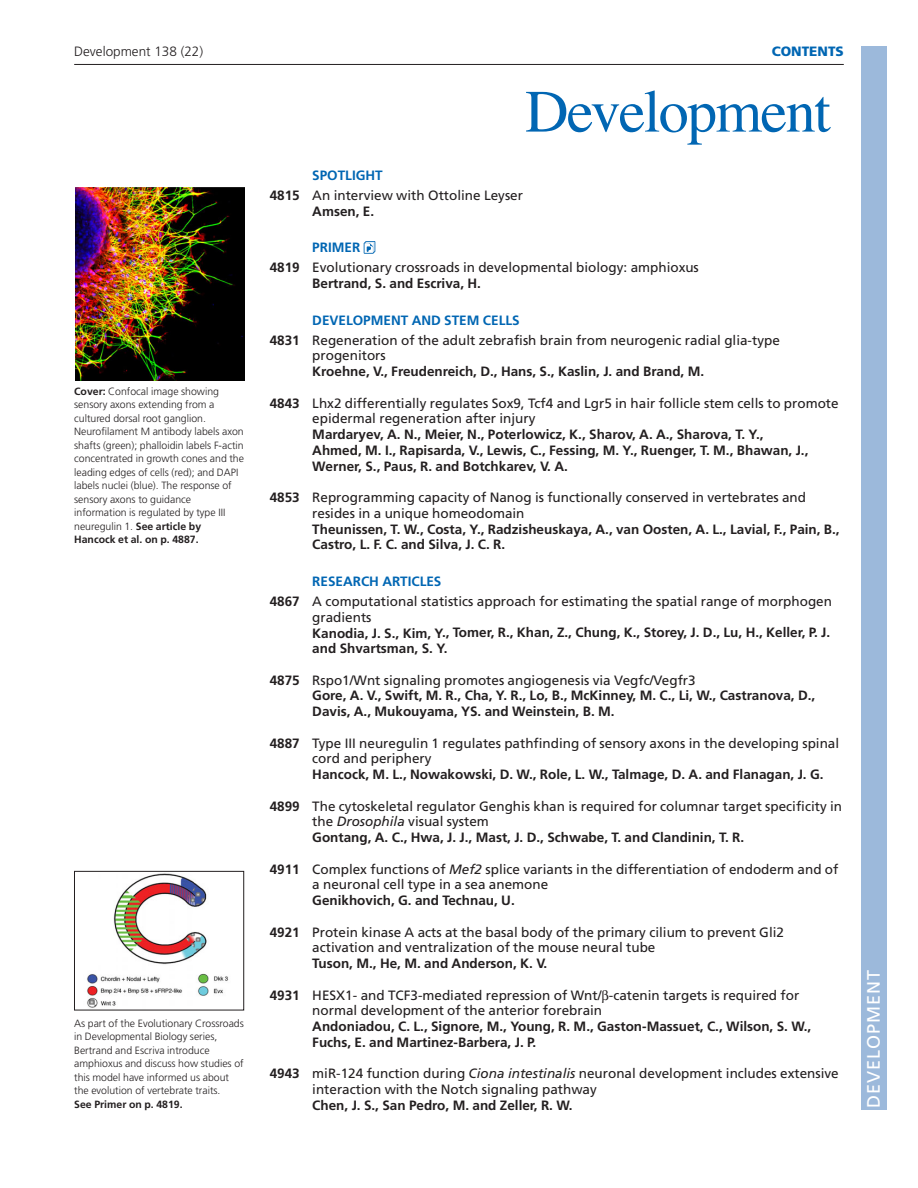
<style>
.page{position:relative;width:918px;height:1188px;background:#fff}
.page>*{position:absolute;margin:0;border:0;box-sizing:border-box;transform-origin:0 0}
.t1{font:18px "Frutiger LT Std";letter-spacing:.055em;color:#fff}
.t2{font:13.5px/15.8px "Frutiger LT Std";color:#231f20}
.t3{font:700 13.5px/15.8px "Frutiger LT Std";color:#231f20}
.t4{font:300 13.5px "Frutiger LT Std";color:#231f20}
.t5{font:900 13.5px "Frutiger LT Std";color:#0166b3}
.t6{font:300 10.5px/13.5px "Frutiger LT Std";color:#231f20}
.t7{font:700 10.5px "Frutiger LT Std";color:#231f20}
.s1{font-weight:700}
.s2{font-weight:700;color:#0166b3}
.s3{font-weight:400}
.s4{font-style:italic}
</style>
<div class="page">
<svg style="left:364px;top:241px;width:11px;height:13px"></svg>
<hr style="left:74px;top:64px;width:770px;height:1px;background:#231f20">
<img style="left:75px;top:188px;width:169px;height:192px">
<img style="left:87px;top:873px;width:142px;height:135px">
<div style="left:74px;top:871px;width:170px;height:139px;border:1px solid #231f20"></div>
<svg style="left:526px;top:90px;width:305px;height:55px"></svg>
<div style="left:861px;top:46px;width:25px;height:1064px;background:#9cb9db"></div>
<p class="t4" style="left:74px;top:46px;width:131px">Development 138 (22)</p>
<p class="t5" style="left:772px;top:44px;width:74px">CONTENTS</p>
<p class="t6" style="left:74px;top:385px;width:171px"><span class="s1">Cover:</span> Confocal image showing sensory axons extending from a cultured dorsal root ganglion.<br>Neurofilament M antibody labels axon shafts (green); phalloidin labels F-actin concentrated in growth cones and the leading edges of cells (red); and DAPI labels nuclei (blue). The response of sensory axons to guidance information is regulated by type III neuregulin 1. <span class="s1">See article by Hancock et al. on p. 4887.</span></p>
<p class="t6" style="left:74px;top:1017px;width:171px">As part of the Evolutionary Crossroads in Developmental Biology series, Bertrand and Escriva introduce amphioxus and discuss how studies of this model have informed us about the evolution of vertebrate traits.</p>
<p class="t7" style="left:74px;top:1100px;width:110px">See Primer on p. 4819.</p>
<p class="t2" style="left:270px;top:167px;width:255px;line-height:20px;text-indent:43px"><span class="s2">SPOTLIGHT<br></span><span class="s1">4815</span> An interview with Ottoline Leyser</p>
<p class="t3" style="left:312px;top:205px;width:63px">Amsen, E.</p>
<p class="t2" style="left:270px;top:239px;width:431px;line-height:20px;text-indent:43px"><span class="s2">PRIMER<br></span><span class="s1">4819</span> Evolutionary crossroads in developmental biology: amphioxus</p>
<p class="t3" style="left:312px;top:277px;width:170px">Bertrand, S. and Escriva, H.</p>
<p class="t2" style="left:270px;top:311px;width:512px;line-height:20px;text-indent:43px"><span class="s2">DEVELOPMENT AND STEM CELLS<br></span><span class="s1">4831</span> Regeneration of the adult zebrafish brain from neurogenic radial glia-type</p>
<p class="t2" style="left:312px;top:349px;width:75px">progenitors</p>
<p class="t3" style="left:312px;top:365px;width:393px">Kroehne, V., Freudenreich, D., Hans, S., Kaslin, J. and Brand, M.</p>
<p class="t2" style="left:312px;top:396px;width:528px;text-indent:-43px"><span class="s1">4843</span> Lhx2 differentially regulates Sox9, Tcf4 and Lgr5 in hair follicle stem cells to promote epidermal regeneration after injury</p>
<p class="t3" style="left:312px;top:428px;width:498px">Mardaryev, A. N., Meier, N., Poterlowicz, K., Sharov, A. A., Sharova, T. Y.,<br>Ahmed, M. I., Rapisarda, V., Lewis, C., Fessing, M. Y., Ruenger, T. M., Bhawan, J.,<br>Werner, S., Paus, R. and Botchkarev, V. A.</p>
<p class="t2" style="left:312px;top:491px;width:495px;text-indent:-43px"><span class="s1">4853</span> Reprogramming capacity of Nanog is functionally conserved in vertebrates and resides in a unique homeodomain</p>
<p class="t3" style="left:312px;top:522px;width:529px">Theunissen, T. W., Costa, Y., Radzisheuskaya, A., van Oosten, A. L., Lavial, F., Pain, B.,<br>Castro, L. F. C. and Silva, J. C. R.</p>
<p class="t2" style="left:270px;top:572px;width:564px;line-height:20px;text-indent:43px"><span class="s2">RESEARCH ARTICLES<br></span><span class="s1">4867</span> A computational statistics approach for estimating the spatial range of morphogen</p>
<p class="t2" style="left:312px;top:610px;width:61px">gradients</p>
<p class="t3" style="left:312px;top:626px;width:519px">Kanodia, J. S., Kim, Y., Tomer, R., Khan, Z., Chung, K., Storey, J. D., Lu, H., Keller, P. J. and Shvartsman, S. Y.</p>
<p class="t3" style="left:312px;top:673px;width:505px;text-indent:-43px">4875 <span class="s3">Rspo1/Wnt signaling promotes angiogenesis via Vegfc/Vegfr3<br></span>Gore, A. V., Swift, M. R., Cha, Y. R., Lo, B., McKinney, M. C., Li, W., Castranova, D.,<br>Davis, A., Mukouyama, YS. and Weinstein, B. M.</p>
<p class="t2" style="left:312px;top:736px;width:528px;text-indent:-43px"><span class="s1">4887</span> Type III neuregulin 1 regulates pathfinding of sensory axons in the developing spinal cord and periphery</p>
<p class="t3" style="left:312px;top:768px;width:513px">Hancock, M. L., Nowakowski, D. W., Role, L. W., Talmage, D. A. and Flanagan, J. G.</p>
<p class="t2" style="left:312px;top:799px;width:531px;text-indent:-43px"><span class="s1">4899</span> The cytoskeletal regulator Genghis khan is required for columnar target specificity in the <span class="s4">Drosophila</span> visual system<br><span class="s1">Gontang, A. C., Hwa, J. J., Mast, J. D., Schwabe, T. and Clandinin, T. R.</span></p>
<p class="t2" style="left:312px;top:862px;width:528px;text-indent:-43px"><span class="s1">4911</span> Complex functions of <span class="s4">Mef2</span> splice variants in the differentiation of endoderm and of a neuronal cell type in a sea anemone</p>
<p class="t3" style="left:312px;top:894px;width:204px">Genikhovich, G. and Technau, U.</p>
<p class="t2" style="left:312px;top:925px;width:473px;text-indent:-43px"><span class="s1">4921</span> Protein kinase A acts at the basal body of the primary cilium to prevent Gli2 activation and ventralization of the mouse neural tube</p>
<p class="t3" style="left:312px;top:957px;width:237px">Tuson, M., He, M. and Anderson, K. V.</p>
<p class="t2" style="left:312px;top:988px;width:489px;text-indent:-43px"><span class="s1">4931</span> HESX1- and TCF3-mediated repression of Wnt/ -catenin targets is required for normal development of the anterior forebrain</p>
<p class="t3" style="left:312px;top:1020px;width:501px">Andoniadou, C. L., Signore, M., Young, R. M., Gaston-Massuet, C., Wilson, S. W.,<br>Fuchs, E. and Martinez-Barbera, J. P.</p>
<p class="t2" style="left:312px;top:1067px;width:528px;text-indent:-43px"><span class="s1">4943</span> miR-124 function during <span class="s4">Ciona intestinalis</span> neuronal development includes extensive interaction with the Notch signaling pathway</p>
<p class="t3" style="left:312px;top:1099px;width:262px">Chen, J. S., San Pedro, M. and Zeller, R. W.</p>
<h1 class="t1" style="left:863px;top:1108px;width:140px;rotate:-90deg">DEVELOPMENT</h1>
</div>
